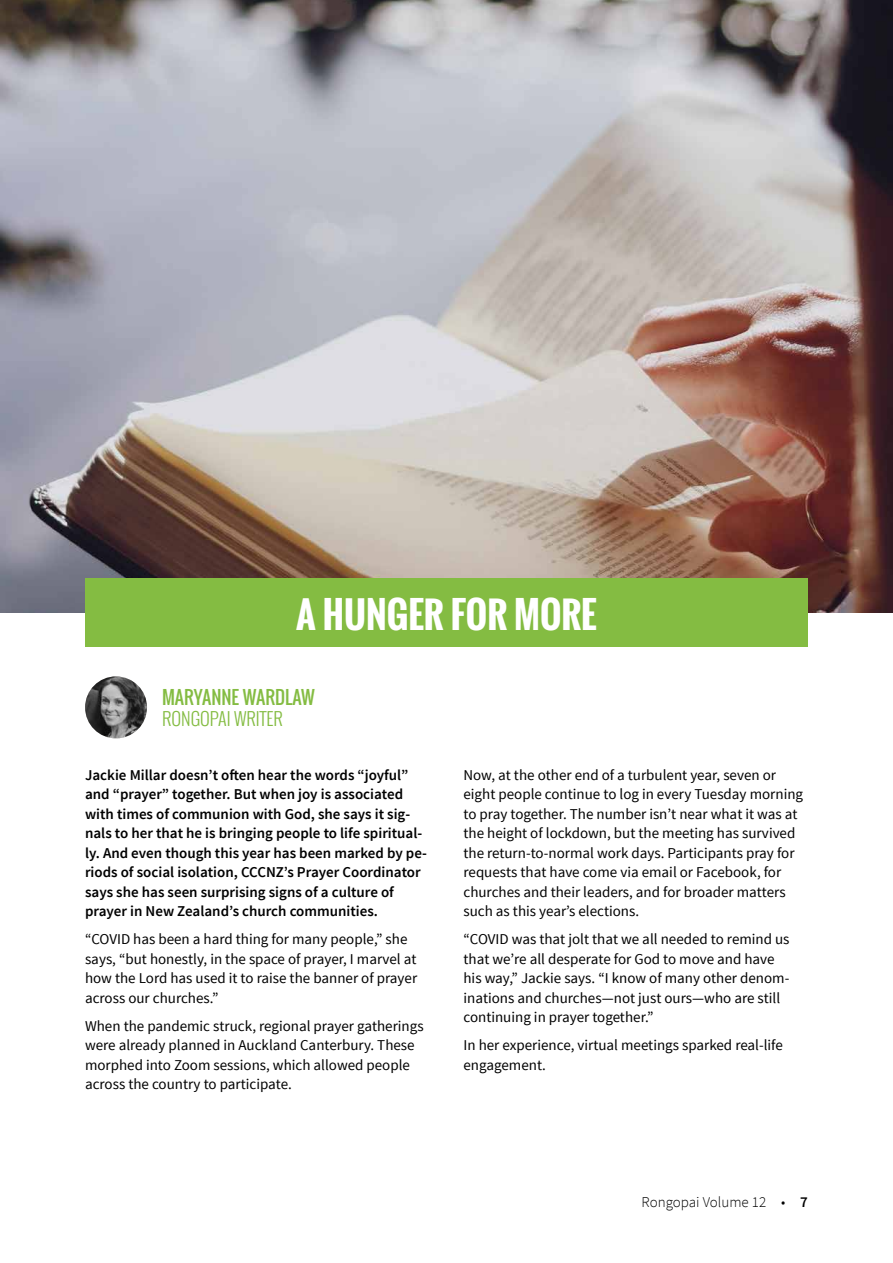
<style>
.page{position:relative;width:893px;height:1263px;background:#fff}
.page>*{position:absolute;margin:0;border:0;box-sizing:border-box;transform-origin:0 0}
.t1{font:700 36px "Oswald";color:#fff}
.t2{font:18px "Oswald";color:#84bc42}
.t3{font:300 18px "Oswald";color:#84bc42}
.t4{font:15px/19.5px "Source Sans Pro";color:#000}
.t5{font:600 15px/19.5px "Source Sans Pro";color:#000}
.t6{font:300 15px "Source Sans Pro";color:#000}
.s1{font-weight:600}
</style>
<div class="page">
<img style="left:0;top:0;width:893px;height:612px">
<div style="left:85px;top:578px;width:723px;height:68px;background:#84bc42"></div>
<img style="left:85px;top:676px;width:62px;height:62px;border-radius:31px">
<h1 class="t1" style="left:296px;top:587px;width:302px">A HUNGER FOR MORE</h1>
<p class="t2" style="left:162px;top:684px;width:154px">MARYANNE WARDLAW</p>
<p class="t3" style="left:162px;top:706px;width:122px">RONGOPAI WRITER</p>
<p class="t5" style="left:85px;top:765px;width:343px">Jackie Millar doesn’t often hear the words “joyful” and “prayer” together. But when joy is associated with times of communion with God, she says it sig&shy;nals to her that he is bringing people to life spiritual&shy;ly. And even though this year has been marked by pe&shy;riods of social isolation, CCCNZ’s Prayer Coordinator says she has seen surprising signs of a culture of prayer in New Zealand’s church communities.</p>
<p class="t4" style="left:85px;top:930px;width:334px">“COVID has been a hard thing for many people,” she says, “but honestly, in the space of prayer, I marvel at how the Lord has used it to raise the banner of prayer across our churches.”</p>
<p class="t4" style="left:85px;top:1016px;width:340px">When the pandemic struck, regional prayer gatherings were already planned in Auckland Canterbury. These morphed into Zoom sessions, which allowed people across the country to participate.</p>
<p class="t4" style="left:463px;top:765px;width:341px">Now, at the other end of a turbulent year, seven or eight people continue to log in every Tuesday morning to pray together. The number isn’t near what it was at the height of lockdown, but the meeting has survived the return-to-normal work days. Participants pray for requests that have come via email or Facebook, for churches and their leaders, and for broader matters such as this year’s elections.</p>
<p class="t4" style="left:463px;top:930px;width:328px">“COVID was that jolt that we all needed to remind us that we’re all desperate for God to move and have his way,” Jackie says. “I know of many other denom&shy;inations and churches—not just ours—who are still continuing in prayer together.”</p>
<p class="t4" style="left:463px;top:1036px;width:321px">In her experience, virtual meetings sparked real-life engagement.</p>
<p class="t6" style="left:641px;top:1192px;width:168px">Rongopai Volume 12 • <span class="s1">7</span></p>
</div>
